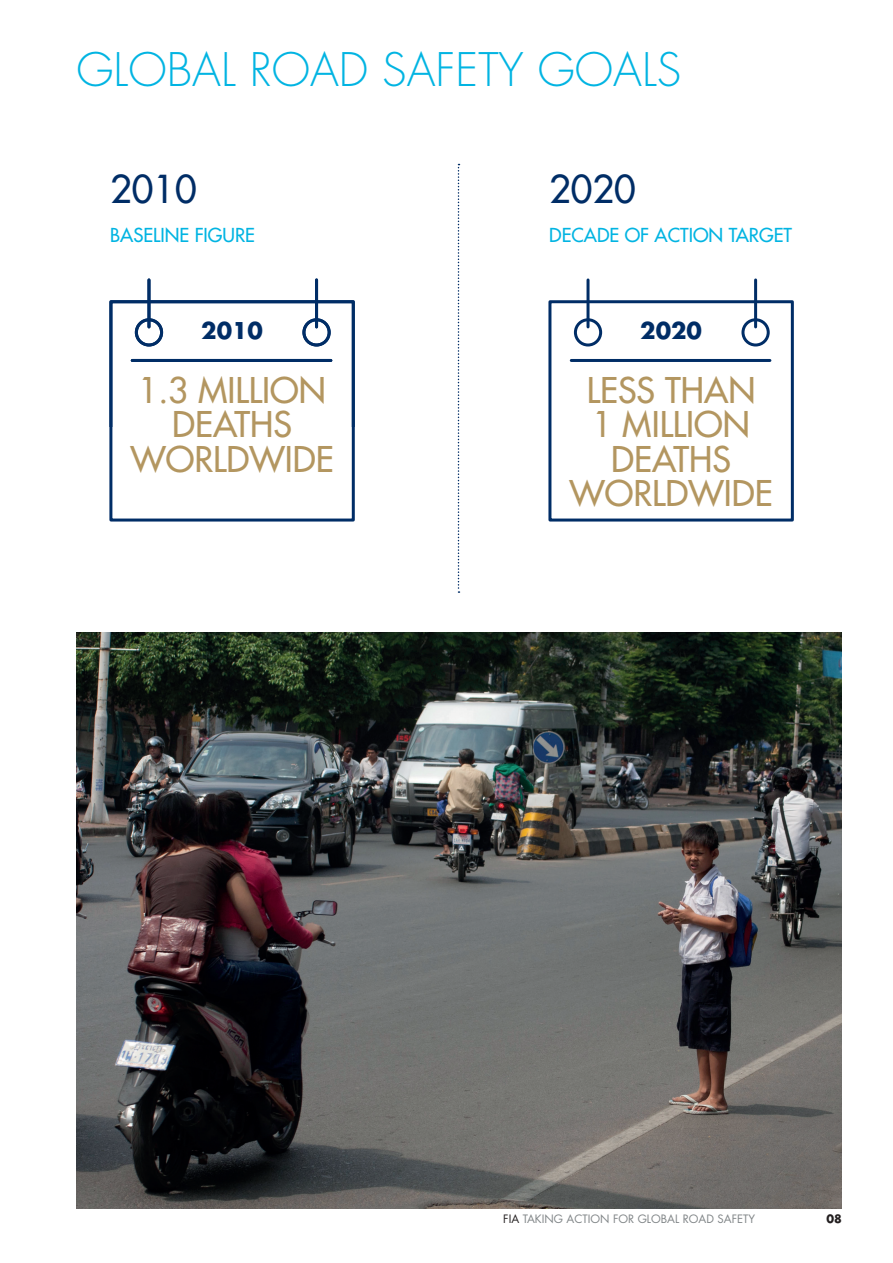
<style>
.page{position:relative;width:893px;height:1263px;background:#fff}
.page>*{position:absolute;margin:0;border:0;box-sizing:border-box;transform-origin:0 0}
.t1{font:300 45px "Futura Std";color:#02b4e2}
.t2{font:500 37.5px "Futura Std";color:#002d66}
.t3{font:500 34.5px/34.5px "Futura Std";color:#b39660;text-align:center}
.t4{font:700 22.5px "Futura Std";color:#002d66}
.t5{font:500 18.75px "Futura Std";color:#02b4e2}
.t6{font:11.25px "Futura Std";color:#808587}
.t7{font:700 11.25px "Futura Std";color:#231f20}
.s1{color:#231f20}
</style>
<div class="page">
<div style="left:548px;top:300px;width:246px;height:221px;border:3px solid #002d66"></div>
<hr style="left:571px;top:359px;width:199px;height:3px;background:#002d66">
<div style="left:574px;top:318px;width:28px;height:28px;border:3px solid #002d66;border-radius:50%"></div>
<div style="left:741px;top:318px;width:29px;height:28px;border:3px solid #002d66;border-radius:50%"></div>
<hr style="left:586px;top:280px;width:3px;height:47px;background:#002d66">
<hr style="left:754px;top:280px;width:3px;height:47px;background:#002d66">
<div style="left:109px;top:300px;width:246px;height:221px;border:3px solid #002d66"></div>
<hr style="left:132px;top:359px;width:199px;height:3px;background:#002d66">
<div style="left:135px;top:318px;width:28px;height:28px;border:3px solid #002d66;border-radius:50%"></div>
<div style="left:302px;top:318px;width:29px;height:28px;border:3px solid #002d66;border-radius:50%"></div>
<hr style="left:147px;top:280px;width:3px;height:47px;background:#002d66">
<hr style="left:315px;top:280px;width:3px;height:47px;background:#002d66">
<img style="left:77px;top:632px;width:765px;height:576px">
<svg style="left:458px;top:164px;width:1px;height:429px"></svg>
<h1 class="t1" style="left:77px;top:42px;width:606px">GLOBAL ROAD SAFETY GOALS</h1>
<p class="t2" style="left:110px;top:165px;width:88px">2010</p>
<p class="t5" style="left:110px;top:223px;width:146px">BASELINE FIGURE</p>
<p class="t4" style="left:201px;top:316px;width:63px">2010</p>
<p class="t3" style="left:130px;top:373px;width:205px">1.3 MILLION<br>DEATHS<br>WORLDWIDE</p>
<p class="t2" style="left:549px;top:165px;width:88px">2020</p>
<p class="t5" style="left:549px;top:223px;width:244px">DECADE OF ACTION TARGET</p>
<p class="t4" style="left:640px;top:316px;width:63px">2020</p>
<p class="t3" style="left:569px;top:373px;width:205px">LESS THAN<br>1 MILLION<br>DEATHS<br>WORLDWIDE</p>
<p class="t6" style="left:503px;top:1212px;width:253px"><span class="s1">FIA</span> TAKING ACTION FOR GLOBAL ROAD SAFETY</p>
<p class="t7" style="left:826px;top:1212px;width:17px">08</p>
</div>
